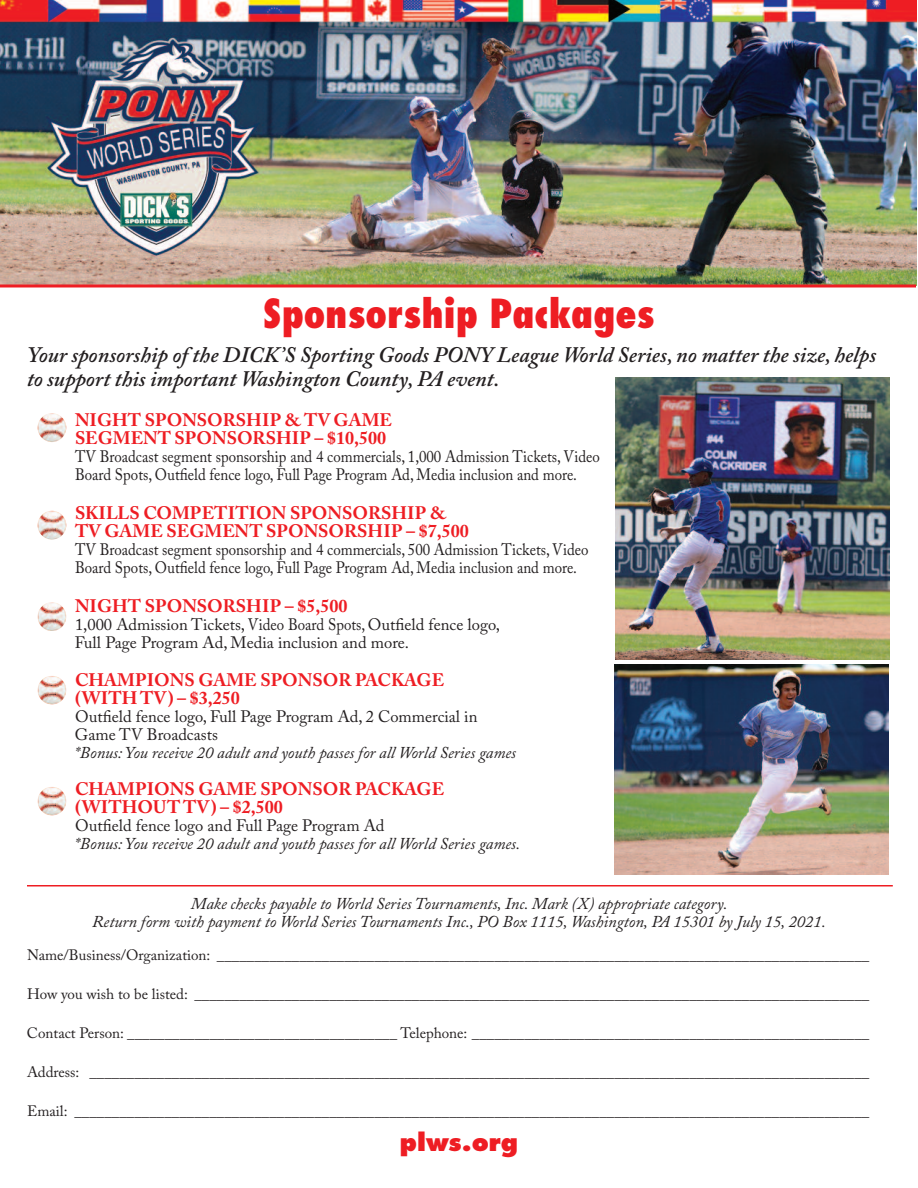
<style>
.page{position:relative;width:918px;height:1188px;background:#fff}
.page>*{position:absolute;margin:0;border:0;box-sizing:border-box;transform-origin:0 0}
.t1{font:800 condensed 39px "Futura";color:#ee1d23}
.t2{font:800 24px "Futura";color:#ee1d23}
.t3{font:italic 600 22.05px/23.5px "Adobe Caslon Pro";color:#231f20}
.t4{font:700 18px/18px "Adobe Caslon Pro";color:#ee1d23}
.t5{font:italic 16.5px/18px "Adobe Caslon Pro";color:#231f20;text-align:center}
.t6{font:16.5px/18px "Adobe Caslon Pro";color:#231f20;scale:.9 1}
.t7{font:16.5px/18px "Adobe Caslon Pro";color:#231f20}
.t8{font:15px "Adobe Caslon Pro";color:#231f20}
</style>
<div class="page">
<img style="left:0;top:0;width:917px;height:285px">
<hr style="left:27px;top:885px;width:866px;height:1px;background:#ee1d23">
<img style="left:616px;top:378px;width:273px;height:282px">
<img style="left:615px;top:664px;width:273px;height:211px">
<img style="left:38px;top:413px;width:28px;height:29px">
<img style="left:38px;top:511px;width:28px;height:29px">
<img style="left:38px;top:602px;width:28px;height:29px">
<img style="left:38px;top:676px;width:28px;height:29px">
<img style="left:38px;top:787px;width:28px;height:29px">
<hr style="left:0;top:285px;width:916px;height:3px;background:#ee1d23">
<h1 class="t1" style="left:263px;top:297px;width:393px">Sponsorship Packages</h1>
<h3 class="t3" style="left:27px;top:346px;width:851px">Your sponsorship of the DICK’S Sporting Goods PONY League World Series, no matter the size, helps to support this important Washington County, PA event.</h3>
<p class="t4" style="left:75px;top:413px;width:319px">NIGHT SPONSORSHIP &amp; TV GAME<br>SEGMENT SPONSORSHIP – $10,500</p>
<p class="t6" style="left:75px;top:450px;width:585px">TV Broadcast segment sponsorship and 4 commercials, 1,000 Admission Tickets, Video<br>Board Spots, Outfield fence logo, Full Page Program Ad, Media inclusion and more.</p>
<p class="t4" style="left:75px;top:506px;width:395px">SKILLS COMPETITION SPONSORSHIP &amp;<br>TV GAME SEGMENT SPONSORSHIP – $7,500</p>
<p class="t6" style="left:75px;top:543px;width:572px">TV Broadcast segment sponsorship and 4 commercials, 500 Admission Tickets, Video<br>Board Spots, Outfield fence logo, Full Page Program Ad, Media inclusion and more.</p>
<p class="t4" style="left:75px;top:599px;width:274px">NIGHT SPONSORSHIP – $5,500</p>
<p class="t7" style="left:75px;top:618px;width:426px">1,000 Admission Tickets, Video Board Spots, Outfield fence logo,<br>Full Page Program Ad, Media inclusion and more.</p>
<p class="t4" style="left:75px;top:673px;width:371px">CHAMPIONS GAME SPONSOR PACKAGE (WITH TV) – $3,250</p>
<p class="t7" style="left:75px;top:709px;width:404px">Outfield fence logo, Full Page Program Ad, 2 Commercial in<br>Game TV Broadcasts</p>
<p class="t5" style="left:75px;top:746px;width:443px">*Bonus: You receive 20 adult and youth passes for all World Series games</p>
<p class="t4" style="left:75px;top:782px;width:371px">CHAMPIONS GAME SPONSOR PACKAGE (WITHOUT TV) – $2,500</p>
<p class="t7" style="left:75px;top:819px;width:311px">Outfield fence logo and Full Page Program Ad</p>
<p class="t5" style="left:75px;top:837px;width:447px">*Bonus: You receive 20 adult and youth passes for all World Series games.</p>
<p class="t5" style="left:92px;top:897px;width:735px">Make checks payable to World Series Tournaments, Inc. Mark (X) appropriate category.<br>Return form with payment to World Series Tournaments Inc., PO Box 1115, Washington, PA 15301 by July 15, 2021.</p>
<p class="t8" style="left:27px;top:950px;width:844px">Name/Business/Organization: _______________________________________________________________________________________</p>
<p class="t8" style="left:27px;top:989px;width:844px">How you wish to be listed: __________________________________________________________________________________________</p>
<p class="t8" style="left:27px;top:1028px;width:844px">Contact Person: ____________________________________ Telephone: _____________________________________________________</p>
<p class="t8" style="left:27px;top:1067px;width:844px">Address: ________________________________________________________________________________________________________</p>
<p class="t8" style="left:27px;top:1106px;width:844px">Email: __________________________________________________________________________________________________________</p>
<h2 class="t2" style="left:400px;top:1131px;width:120px">plws.org</h2>
</div>
